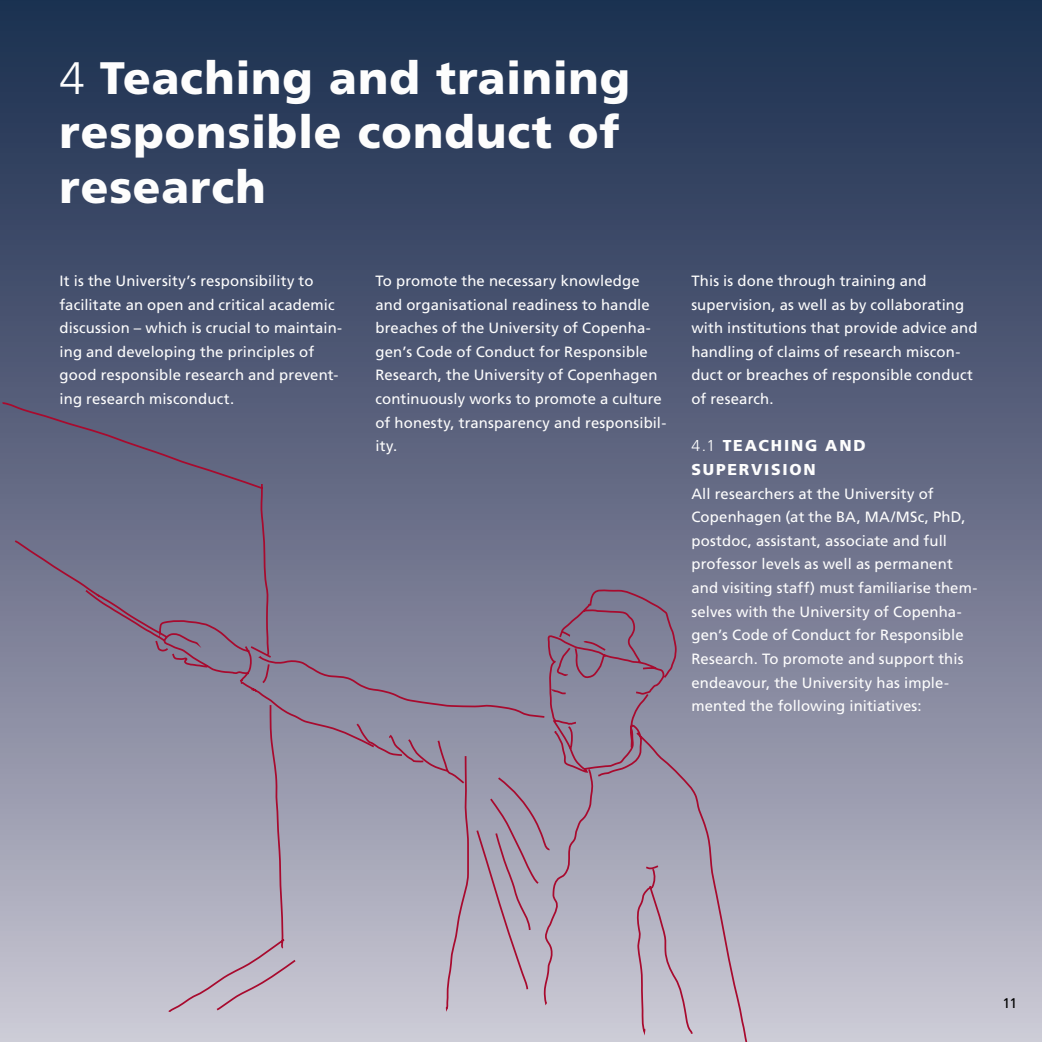
<style>
.page{position:relative;width:1042px;height:1042px;background:#fff}
.page>*{position:absolute;margin:0;border:0;box-sizing:border-box;transform-origin:0 0}
.t1{font:900 45.5px/54.6px "Frutiger LT Std";letter-spacing:.02em;color:#fdfdfd}
.t2{font:900 15.75px/23.6px "Frutiger LT Std";letter-spacing:.11em;color:#fdfdfd}
.t3{font:14.88px/23.6px "Frutiger LT Std";letter-spacing:.01em;color:#fdfdfd}
.t4{font:14px "Frutiger LT Std";color:#000}
.s1{font-weight:300}
</style>
<div class="page">
<div style="left:0;top:0;width:1042px;height:1042px;background:linear-gradient(to bottom,#142749,#c7c3d1)"></div>
<svg style="left:2px;top:400px;width:747px;height:642px;background:#908ea3"></svg>
<h1 class="t1" style="left:60px;top:50px;width:572px"><span class="s1">4</span> Teaching and training responsible conduct of research</h1>
<p class="t3" style="left:60px;top:269px;width:284px">It is the University’s responsibility to facilitate an open and critical academic discussion – which is crucial to maintain&shy;ing and developing the principles of good responsible research and prevent&shy;ing research misconduct.</p>
<p class="t3" style="left:375px;top:269px;width:292px">To promote the necessary knowledge and organisational readiness to handle breaches of the University of Copenha&shy;gen’s Code of Conduct for Responsible Research, the University of Copenhagen continuously works to promote a culture of honesty, transparency and responsibil&shy;ity.</p>
<p class="t3" style="left:691px;top:269px;width:288px">This is done through training and supervision, as well as by collaborating with institutions that provide advice and handling of claims of research miscon&shy;duct or breaches of responsible conduct of research.</p>
<p class="t2" style="left:691px;top:434px;width:176px"><span class="s1">4.1</span> TEACHING AND<br>SUPERVISION</p>
<p class="t3" style="left:691px;top:482px;width:287px">All researchers at the University of Copenhagen (at the BA, MA/MSc, PhD, postdoc, assistant, associate and full professor levels as well as permanent and visiting staff) must familiarise them&shy;selves with the University of Copenha&shy;gen’s Code of Conduct for Responsible Research. To promote and support this endeavour, the University has imple&shy;mented the following initiatives:</p>
<p class="t4" style="left:1002px;top:994px;width:16px">11</p>
</div>
